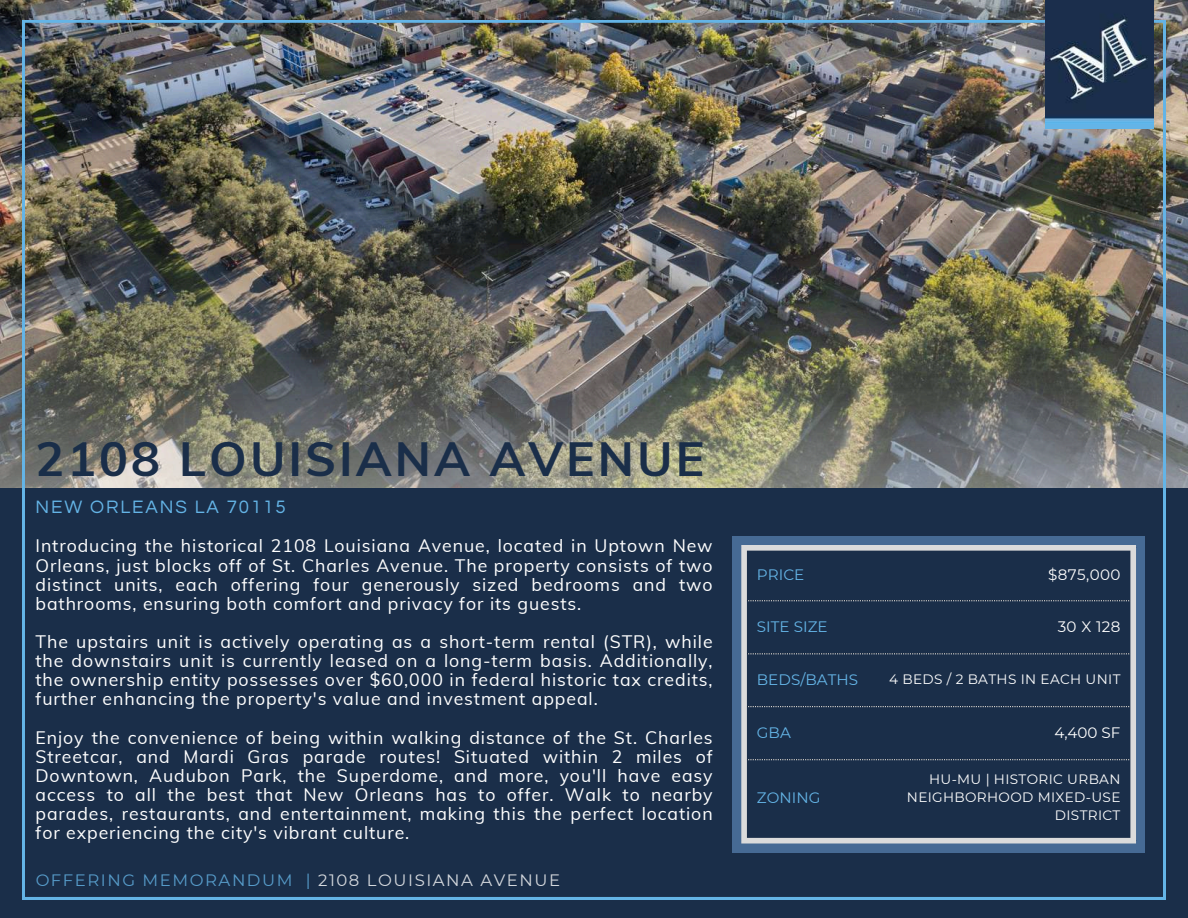
<style>
.page{position:relative;width:1188px;height:918px;background:#1a2e49}
.page>*{position:absolute;margin:0;border:0;box-sizing:border-box;transform-origin:0 0}
.t1{font:700 48px "Muli";letter-spacing:.065em;color:#1a2e49}
.t2{font:18.75px "Questrial";letter-spacing:.1em;color:#64b4e6}
.t3{font:17.7px/19.2px "Muli";letter-spacing:.05em;color:#fff;text-align:justify}
.t4{font:16.5px "Montserrat";letter-spacing:.095em;color:#64b4e6}
.t5{font:15.15px "Montserrat";letter-spacing:.005em;color:#64b4e6}
.t6{font:15.15px "Montserrat";letter-spacing:.025em;color:#fefefe}
.t7{font:13.65px/18px "Montserrat";letter-spacing:.025em;color:#fefefe;text-align:right}
.s1{color:#fefefe}
</style>
<div class="page">
<img style="left:0;top:0;width:1188px;height:488px">
<img style="left:23px;top:21px;width:1142px;height:878px">
<div style="left:732px;top:536px;width:413px;height:317px;background:#466a94"></div>
<div style="left:747px;top:551px;width:383px;height:287px;background:#1a2e49"></div>
<hr style="left:871px;top:551px;width:1px;height:287px;background:#1a2e49">
<div style="left:747px;top:600px;width:383px;height:160px;background:#1a2e49"></div>
<div style="left:741px;top:551px;width:6px;height:287px;background:#dbdbdb"></div>
<div style="left:1130px;top:551px;width:6px;height:287px;background:#dbdbdb"></div>
<div style="left:741px;top:545px;width:395px;height:6px;background:#dbdbdb"></div>
<div style="left:741px;top:838px;width:395px;height:6px;background:#dbdbdb"></div>
<img style="left:1046px;top:0;width:108px;height:128px">
<h1 class="t1" style="left:36px;top:428px;width:670px">2108 LOUISIANA AVENUE</h1>
<p class="t2" style="left:36px;top:497px;width:252px">NEW ORLEANS LA 70115</p>
<p class="t3" style="left:36px;top:536px;width:679px">Introducing the historical 2108 Louisiana Avenue, located in Uptown New Orleans, just blocks off of St. Charles Avenue. The property consists of two distinct units, each offering four generously sized bedrooms and two bathrooms, ensuring both comfort and privacy for its guests.</p>
<p class="t3" style="left:36px;top:632px;width:679px">The upstairs unit is actively operating as a short-term rental (STR), while the downstairs unit is currently leased on a long-term basis. Additionally, the ownership entity possesses over $60,000 in federal historic tax credits, further enhancing the property's value and investment appeal.</p>
<p class="t3" style="left:36px;top:727px;width:679px">Enjoy the convenience of being within walking distance of the St. Charles Streetcar, and Mardi Gras parade routes! Situated within 2 miles of Downtown, Audubon Park, the Superdome, and more, you'll have easy access to all the best that New Orleans has to offer. Walk to nearby parades, restaurants, and entertainment, making this the perfect location for experiencing the city's vibrant culture.</p>
<p class="t4" style="left:36px;top:870px;width:526px">OFFERING MEMORANDUM | <span class="s1">2108 LOUISIANA AVENUE</span></p>
<p class="t5" style="left:757px;top:565px;width:49px">PRICE</p>
<p class="t6" style="left:1048px;top:565px;width:74px">$875,000</p>
<p class="t5" style="left:757px;top:617px;width:72px">SITE SIZE</p>
<p class="t6" style="left:1058px;top:617px;width:64px">30 X 128</p>
<p class="t5" style="left:757px;top:670px;width:103px">BEDS/BATHS</p>
<p class="t7" style="left:889px;top:670px;width:233px">4 BEDS / 2 BATHS IN EACH UNIT</p>
<p class="t5" style="left:757px;top:723px;width:36px">GBA</p>
<p class="t6" style="left:1054px;top:723px;width:68px">4,400 SF</p>
<p class="t5" style="left:757px;top:788px;width:65px">ZONING</p>
<p class="t7" style="left:907px;top:770px;width:215px">HU-MU | HISTORIC URBAN<br>NEIGHBORHOOD MIXED-USE<br>DISTRICT</p>
</div>
